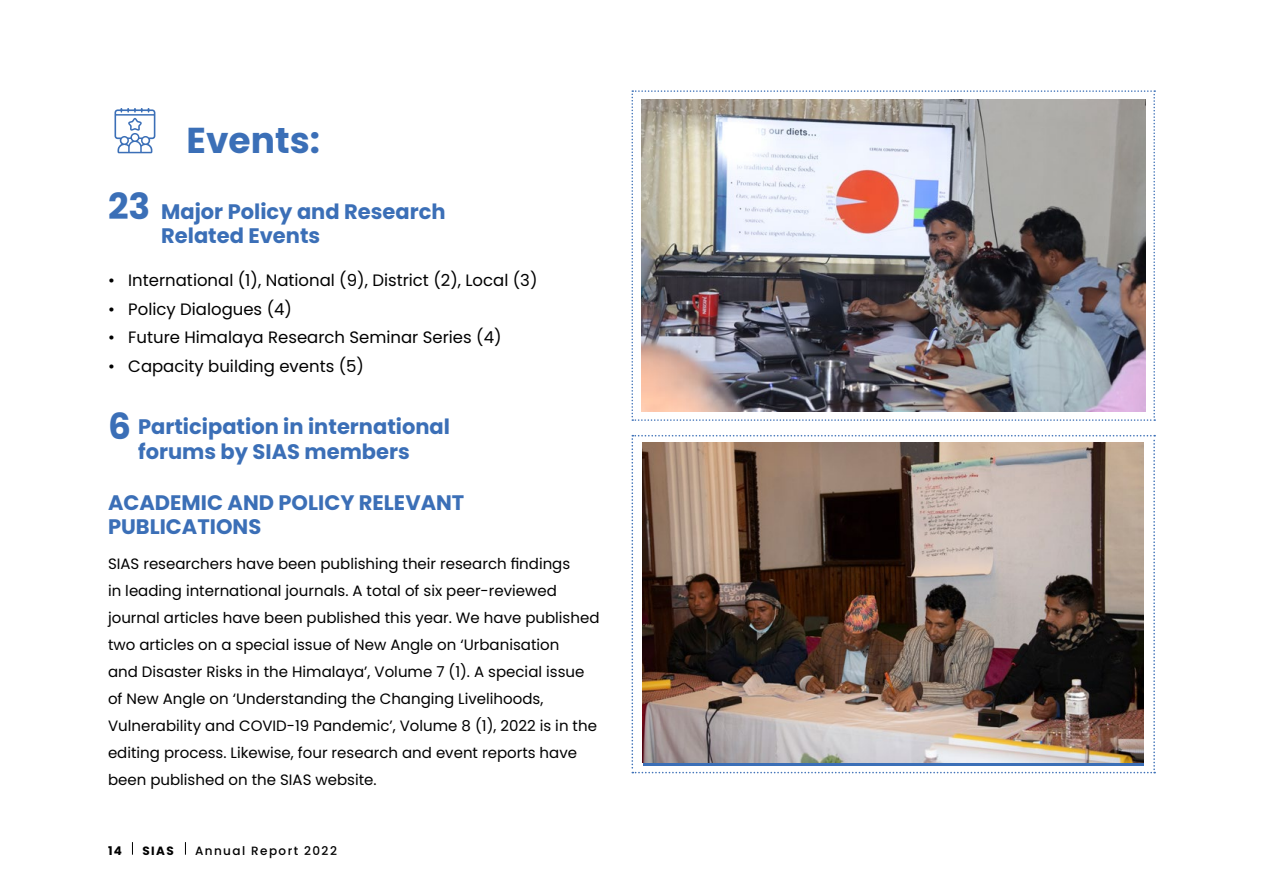
<style>
.page{position:relative;width:1263px;height:893px;background:#fff}
.page>*{position:absolute;margin:0;border:0;box-sizing:border-box;transform-origin:0 0}
.t1{font:700 36px "Poppins";color:#3b6fb7}
.t2{font:700 21px/24.2px "Poppins";color:#3b6fb7}
.t3{font:16.5px "Poppins";color:#000}
.t4{font:15px/27px "Poppins";color:#000}
.t5{font:500 12px "Poppins";letter-spacing:.12em;color:#000}
.t6{font:700 12px "Poppins";letter-spacing:.12em;color:#000}
</style>
<div class="page">
<svg style="left:114px;top:108px;width:41px;height:45px"></svg>
<img style="left:642px;top:100px;width:504px;height:311px">
<img style="left:643px;top:443px;width:500px;height:319px">
<svg style="left:132px;top:842px;width:1px;height:13px"></svg>
<svg style="left:185px;top:842px;width:1px;height:13px"></svg>
<h1 class="t1" style="left:187px;top:120px;width:135px">Events:</h1>
<h1 class="t1" style="left:108px;top:185px;width:44px">23</h1>
<h2 class="t2" style="left:161px;top:200px;width:286px">Major Policy and Research<br>Related Events</h2>
<p class="t3" style="left:108px;top:271px;width:431px">• International (1), National (9), District (2), Local (3)</p>
<p class="t3" style="left:108px;top:300px;width:186px">• Policy Dialogues (4)</p>
<p class="t3" style="left:108px;top:328px;width:395px">• Future Himalaya Research Seminar Series (4)</p>
<p class="t3" style="left:108px;top:357px;width:258px">• Capacity building events (5)</p>
<h1 class="t1" style="left:108px;top:405px;width:24px">6</h1>
<h2 class="t2" style="left:138px;top:415px;width:313px">Participation in international forums by SIAS members</h2>
<h2 class="t2" style="left:108px;top:490px;width:358px">ACADEMIC AND POLICY RELEVANT<br>PUBLICATIONS</h2>
<p class="t4" style="left:108px;top:550px;width:493px">SIAS researchers have been publishing their research findings<br>in leading international journals. A total of six peer-reviewed journal articles have been published this year. We have published two articles on a special issue of New Angle on ‘Urbanisation<br>and Disaster Risks in the Himalaya’, Volume 7 (1). A special issue of New Angle on ‘Understanding the Changing Livelihoods, Vulnerability and COVID-19 Pandemic’, Volume 8 (1), 2022 is in the editing process. Likewise, four research and event reports have been published on the SIAS website.</p>
<p class="t6" style="left:108px;top:843px;width:16px">14</p>
<p class="t6" style="left:142px;top:843px;width:33px">SIAS</p>
<p class="t5" style="left:195px;top:843px;width:143px">Annual Report 2022</p>
</div>
